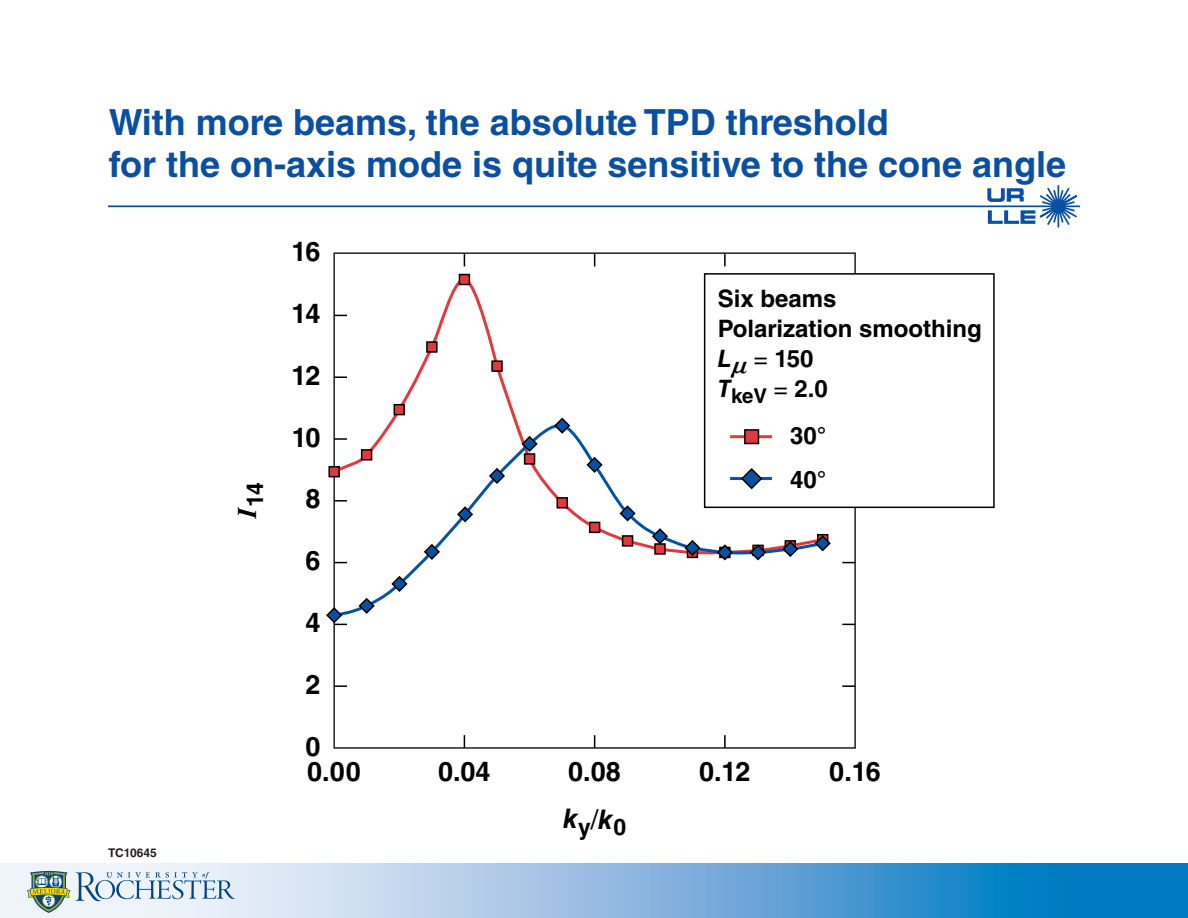
<style>
.page{position:relative;width:1188px;height:918px;background:#fff}
.page>*{position:absolute;margin:0;border:0;box-sizing:border-box;transform-origin:0 0}
.t1{font:700 36px/42px "Helvetica LT Std";color:#0a4fa2}
.t2{font:700 27px/47.2px "Helvetica LT Std";letter-spacing:-.035em;color:#000}
.t3{font:700 24px/30px "Helvetica LT Std";color:#000}
.t4{font:700 22.95px "Helvetica LT Std";color:#000}
.t5{font:700 20.4px "Helvetica LT Std";color:#000}
.t6{font:700 12px "Helvetica LT Std";color:#231f20}
.s1{font-style:italic}
.s2{font-weight:400}
</style>
<div class="page">
<svg style="left:987px;top:185px;width:92px;height:43px"></svg>
<hr style="left:108px;top:205px;width:972px;height:2px;background:#0a4fa2">
<svg style="left:336px;top:277px;width:368px;height:147px"></svg>
<svg style="left:464px;top:735px;width:1px;height:13px"></svg>
<svg style="left:594px;top:735px;width:1px;height:13px"></svg>
<svg style="left:724px;top:735px;width:2px;height:13px"></svg>
<svg style="left:464px;top:254px;width:1px;height:12px"></svg>
<svg style="left:334px;top:315px;width:13px;height:1px"></svg>
<svg style="left:334px;top:376px;width:13px;height:2px"></svg>
<svg style="left:334px;top:685px;width:13px;height:2px"></svg>
<svg style="left:842px;top:562px;width:13px;height:1px"></svg>
<svg style="left:842px;top:624px;width:13px;height:1px"></svg>
<svg style="left:842px;top:685px;width:13px;height:2px"></svg>
<svg style="left:594px;top:254px;width:1px;height:12px"></svg>
<svg style="left:724px;top:254px;width:2px;height:12px"></svg>
<div style="left:704px;top:273px;width:291px;height:235px;border:2px solid #000"></div>
<svg style="left:331px;top:424px;width:495px;height:191px"></svg>
<svg style="left:390px;top:575px;width:19px;height:18px"></svg>
<svg style="left:423px;top:543px;width:18px;height:18px"></svg>
<div style="left:329px;top:467px;width:10px;height:10px;background:#e03a3e"></div>
<div style="left:328px;top:466px;width:12px;height:11px;border:2px solid #000"></div>
<div style="left:362px;top:450px;width:10px;height:10px;background:#e03a3e"></div>
<div style="left:361px;top:449px;width:11px;height:12px;border:2px solid #000"></div>
<div style="left:394px;top:405px;width:10px;height:10px;background:#e03a3e"></div>
<div style="left:394px;top:404px;width:11px;height:11px;border:2px solid #000"></div>
<div style="left:427px;top:342px;width:10px;height:10px;background:#e03a3e"></div>
<div style="left:426px;top:341px;width:12px;height:12px;border:2px solid #000"></div>
<div style="left:459px;top:275px;width:10px;height:9px;background:#e03a3e"></div>
<div style="left:459px;top:274px;width:11px;height:11px;border:2px solid #000"></div>
<div style="left:492px;top:361px;width:10px;height:10px;background:#e03a3e"></div>
<div style="left:491px;top:360px;width:12px;height:12px;border:2px solid #000"></div>
<svg style="left:456px;top:505px;width:18px;height:19px"></svg>
<svg style="left:488px;top:467px;width:18px;height:18px"></svg>
<svg style="left:358px;top:597px;width:18px;height:18px"></svg>
<svg style="left:326px;top:606px;width:21px;height:19px"></svg>
<div style="left:525px;top:454px;width:10px;height:10px;background:#e03a3e"></div>
<div style="left:524px;top:453px;width:11px;height:12px;border:2px solid #000"></div>
<div style="left:557px;top:498px;width:10px;height:10px;background:#e03a3e"></div>
<div style="left:556px;top:497px;width:12px;height:12px;border:2px solid #000"></div>
<div style="left:590px;top:522px;width:10px;height:10px;background:#e03a3e"></div>
<div style="left:589px;top:522px;width:11px;height:11px;border:2px solid #000"></div>
<div style="left:623px;top:536px;width:10px;height:10px;background:#e03a3e"></div>
<div style="left:622px;top:535px;width:11px;height:12px;border:2px solid #000"></div>
<div style="left:655px;top:544px;width:10px;height:10px;background:#e03a3e"></div>
<div style="left:654px;top:543px;width:12px;height:12px;border:2px solid #000"></div>
<div style="left:687px;top:547px;width:11px;height:11px;border:2px solid #000"></div>
<svg style="left:520px;top:435px;width:19px;height:18px"></svg>
<svg style="left:553px;top:417px;width:18px;height:18px"></svg>
<svg style="left:585px;top:456px;width:19px;height:18px"></svg>
<svg style="left:618px;top:504px;width:19px;height:19px"></svg>
<svg style="left:651px;top:527px;width:18px;height:18px"></svg>
<svg style="left:683px;top:539px;width:19px;height:18px"></svg>
<svg style="left:716px;top:543px;width:18px;height:19px"></svg>
<svg style="left:749px;top:543px;width:18px;height:19px"></svg>
<svg style="left:781px;top:540px;width:18px;height:18px"></svg>
<svg style="left:814px;top:534px;width:17px;height:18px"></svg>
<hr style="left:730px;top:477px;width:42px;height:3px;background:#0651a0">
<svg style="left:740px;top:467px;width:23px;height:23px"></svg>
<hr style="left:730px;top:435px;width:42px;height:3px;background:#e03a3e">
<div style="left:745px;top:430px;width:13px;height:14px;background:#e03a3e"></div>
<div style="left:744px;top:429px;width:15px;height:15px;border:2px solid #000"></div>
<svg style="left:0;top:864px;width:1188px;height:54px;background:#77b1dc"></svg>
<svg style="left:27px;top:871px;width:208px;height:42px"></svg>
<p class="t1" style="left:109px;top:100px;width:959px">With more beams, the absolute TPD threshold<br>for the on-axis mode is quite sensitive to the cone angle</p>
<p class="t6" style="left:108px;top:846px;width:50px">TC10645</p>
<p class="t4" style="left:241px;top:518px;width:37px;rotate:-90deg"><sup>I</sup>14</p>
<p class="t2" style="left:291px;top:227px;width:31px">16</p>
<p class="t2" style="left:291px;top:289px;width:31px">14</p>
<p class="t2" style="left:291px;top:351px;width:31px">12</p>
<p class="t2" style="left:292px;top:413px;width:30px">10</p>
<p class="t2" style="left:306px;top:475px;width:17px">8</p>
<p class="t2" style="left:306px;top:537px;width:17px">6</p>
<p class="t2" style="left:306px;top:599px;width:17px">4</p>
<p class="t2" style="left:306px;top:661px;width:17px">2</p>
<p class="t2" style="left:306px;top:723px;width:17px">0</p>
<p class="t2" style="left:307px;top:748px;width:55px">0.00</p>
<p class="t3" style="left:718px;top:283px;width:266px">Six beams<br>Polarization smoothing<br><span class="s1">L</span><sub>n</sub> <span class="s2">=</span> 150</p>
<p class="t5" style="left:718px;top:383px;width:111px"><sup>T</sup>keV <sup>=</sup> <sup>2.0</sup></p>
<p class="t3" style="left:790px;top:413px;width:38px;line-height:44.5px">30°<br>40°</p>
<p class="t2" style="left:438px;top:748px;width:54px">0.04</p>
<p class="t2" style="left:563px;top:748px;width:65px">0.08 <span class="s1">k</span><sub>y</sub><span class="s2">/</span><span class="s1">k</span><sub>0</sub></p>
<p class="t2" style="left:699px;top:748px;width:53px">0.12</p>
<p class="t2" style="left:829px;top:748px;width:53px">0.16</p>
</div>
